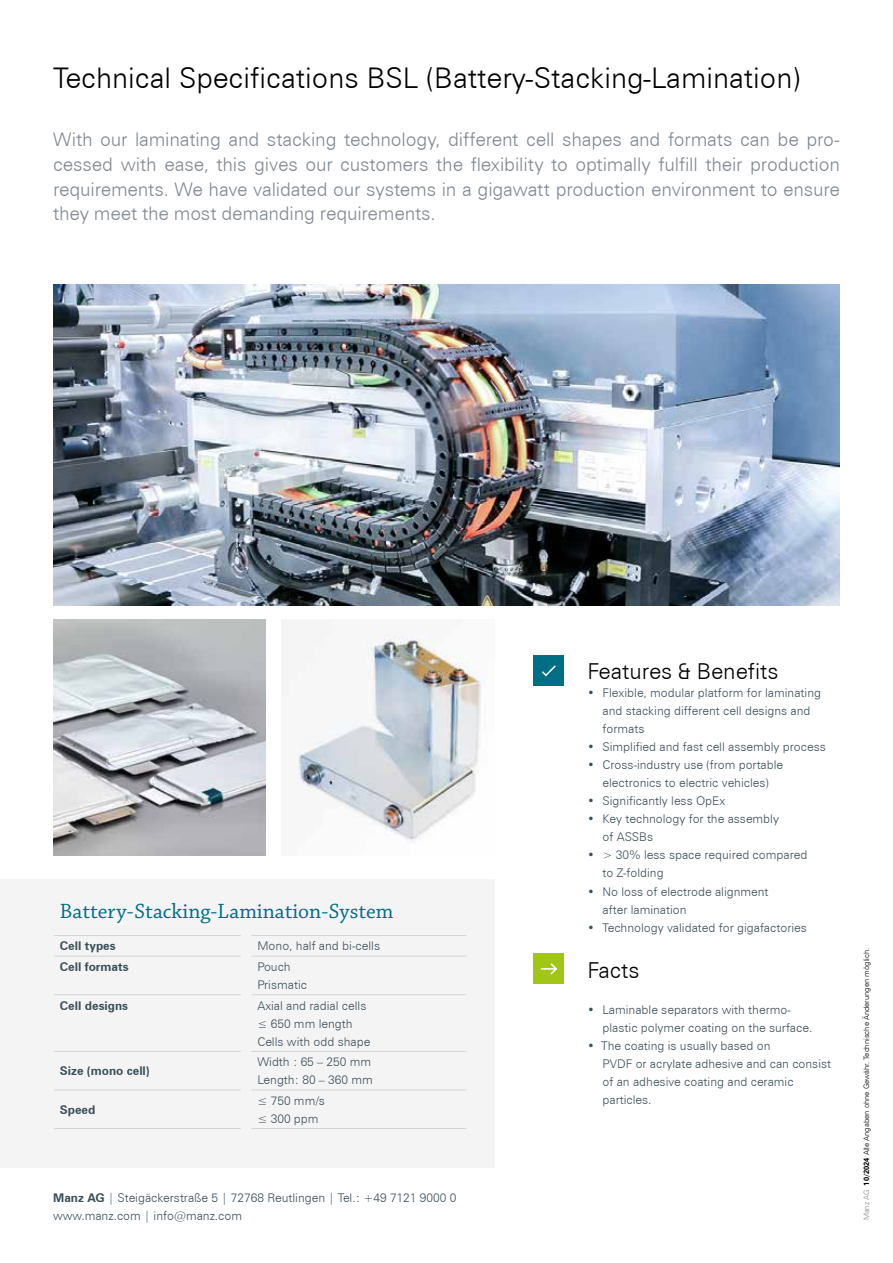
<style>
.page{position:relative;width:893px;height:1263px;background:#fff}
.page>*{position:absolute;margin:0;border:0;box-sizing:border-box;transform-origin:0 0}
.t1{font:300 28.5px "Zurich BT";color:#000}
.t2{font:300 21.9px "Zurich BT";color:#000}
.t3{font:21.75px "Chaparral Pro";color:#006e84}
.t4{font:300 18.75px/24.8px "Zurich BT";letter-spacing:-.01em;color:#818890;text-align:justify}
.t5{font:300 12px/18px "Zurich BT";color:#3b4f58}
.t6{font:700 12px "Zurich BT";color:#3b4f58}
.t7{font:300 7.5px "Zurich BT";color:#000}
.s1{font-weight:700}
.s2{color:#878787}
</style>
<div class="page">
<div style="left:0;top:879px;width:494px;height:288px;background:#f4f4f5"></div>
<img style="left:53px;top:284px;width:786px;height:322px">
<hr style="left:54px;top:935px;width:187px;height:1px;background:#d2d3d6">
<hr style="left:54px;top:956px;width:187px;height:1px;background:#d2d3d6">
<hr style="left:54px;top:994px;width:187px;height:1px;background:#d2d3d6">
<hr style="left:54px;top:1051px;width:187px;height:1px;background:#d2d3d6">
<hr style="left:54px;top:1090px;width:187px;height:1px;background:#d2d3d6">
<hr style="left:54px;top:1128px;width:187px;height:1px;background:#d2d3d6">
<hr style="left:251px;top:935px;width:215px;height:1px;background:#d2d3d6">
<hr style="left:251px;top:956px;width:215px;height:1px;background:#d2d3d6">
<hr style="left:251px;top:994px;width:215px;height:1px;background:#d2d3d6">
<hr style="left:251px;top:1051px;width:215px;height:1px;background:#d2d3d6">
<hr style="left:251px;top:1090px;width:215px;height:1px;background:#d2d3d6">
<hr style="left:251px;top:1128px;width:215px;height:1px;background:#d2d3d6">
<div style="left:534px;top:656px;width:30px;height:30px;background:#006e84"></div>
<svg style="left:542px;top:665px;width:14px;height:12px"></svg>
<div style="left:534px;top:954px;width:30px;height:30px;background:#a2c617"></div>
<svg style="left:540px;top:963px;width:18px;height:12px"></svg>
<img style="left:53px;top:620px;width:213px;height:236px">
<img style="left:296px;top:635px;width:187px;height:208px">
<h1 class="t1" style="left:53px;top:60px;width:749px">Technical Specifications BSL (Battery-Stacking-Lamination)</h1>
<p class="t4" style="left:53px;top:127px;width:788px">With our laminating and stacking technology, different cell shapes and formats can be pro&shy;cessed with ease, this gives our customers the flexibility to optimally fulfill their production requirements. We have validated our systems in a gigawatt production environment to ensure they meet the most demanding requirements.</p>
<h3 class="t3" style="left:60px;top:899px;width:335px">Battery-Stacking-Lamination-System</h3>
<p class="t6" style="left:60px;top:939px;width:57px">Cell types</p>
<p class="t5" style="left:257px;top:937px;width:124px">Mono, half and bi-cells</p>
<p class="t6" style="left:60px;top:959px;width:70px">Cell formats</p>
<p class="t5" style="left:257px;top:958px;width:51px">Pouch<br>Prismatic</p>
<p class="t6" style="left:60px;top:998px;width:70px">Cell designs</p>
<p class="t5" style="left:257px;top:996px;width:114px">Axial and radial cells ≤ 650 mm length<br>Cells with odd shape</p>
<p class="t6" style="left:60px;top:1064px;width:92px">Size (mono cell)</p>
<p class="t5" style="left:257px;top:1053px;width:117px">Width : 65 – 250 mm<br>Length: 80 – 360 mm</p>
<p class="t6" style="left:60px;top:1102px;width:37px">Speed</p>
<p class="t5" style="left:257px;top:1091px;width:69px">≤ 750 mm/s ≤ 300 ppm</p>
<p class="t5" style="left:53px;top:1189px;width:405px"><span class="s1">Manz AG</span> | Steigäckerstraße 5 | 72768 Reutlingen | Tel.: +49 7121 9000 0 www.manz.com | info@manz.com</p>
<h2 class="t2" style="left:587px;top:658px;width:193px">Features &amp; Benefits</h2>
<p class="t5" style="left:602px;top:684px;width:220px;text-indent:-15px">• Flexible, modular platform for laminating and stacking different cell designs and formats</p>
<p class="t5" style="left:587px;top:738px;width:240px">• Simplified and fast cell assembly process</p>
<p class="t5" style="left:587px;top:756px;width:197px;text-align:center">• Cross-industry use (from portable electronics to electric vehicles)</p>
<p class="t5" style="left:587px;top:792px;width:139px">• Significantly less OpEx</p>
<p class="t5" style="left:602px;top:810px;width:178px;text-indent:-15px">• Key technology for the assembly of ASSBs</p>
<p class="t5" style="left:602px;top:846px;width:206px;text-indent:-15px">• &gt; 30% less space required compared to Z-folding</p>
<p class="t5" style="left:602px;top:882px;width:168px;text-indent:-15px">• No loss of electrode alignment after lamination</p>
<p class="t5" style="left:587px;top:918px;width:221px">• Technology validated for gigafactories</p>
<h2 class="t2" style="left:587px;top:956px;width:54px">Facts</h2>
<p class="t5" style="left:602px;top:1000px;width:211px;text-indent:-15px">• Laminable separators with thermo&shy;plastic polymer coating on the surface.</p>
<p class="t5" style="left:602px;top:1036px;width:230px;text-indent:-15px">• The coating is usually based on<br>PVDF or acrylate adhesive and can consist of an adhesive coating and ceramic particles.</p>
<p class="t7" style="left:862px;top:1220px;width:274px;rotate:-90deg"><span class="s2">Manz AG</span> <span class="s1">10/2024</span> Alle Angaben ohne Gewähr. Technische Änderungen möglich.</p>
</div>
